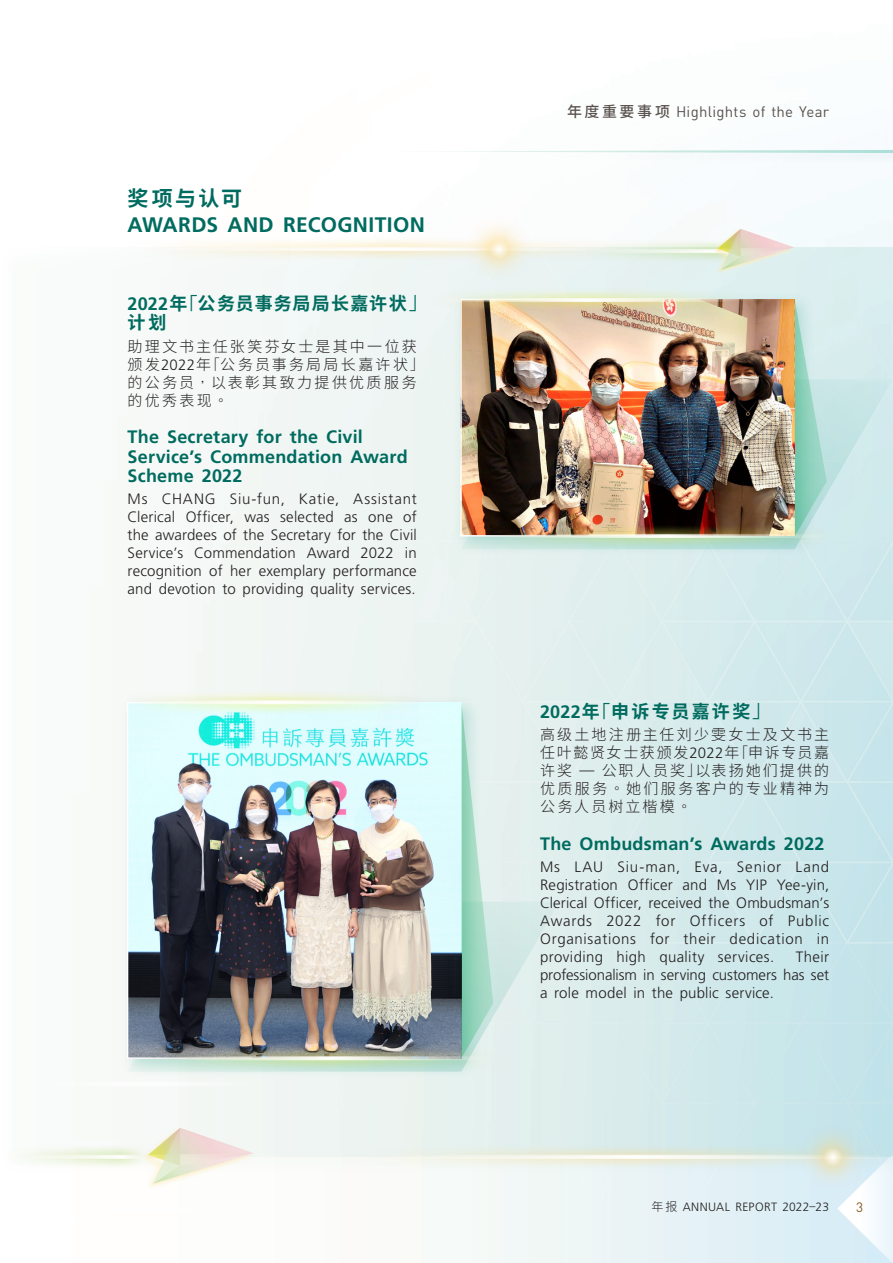
<style>
.page{position:relative;width:893px;height:1263px;background:#fff}
.page>*{position:absolute;margin:0;border:0;box-sizing:border-box;transform-origin:0 0}
.t1{font:700 21px "Frutiger LT Std";letter-spacing:.015em;color:#006b5f}
.t2{font:700 21px "Noto Sans CJ Ksc";letter-spacing:.12em;color:#006b5f}
.t3{font:700 18px/19.5px "Frutiger LT Std";letter-spacing:.01em;color:#006b5f}
.t4{font:700 18px/19.5px "Noto Sans CJ Ksc";letter-spacing:.065em;color:#006b5f}
.t5{font:700 18px "Noto Sans CJ Ksc";letter-spacing:.13em;color:#006b5f}
.t6{font:300 15px/18px "Frutiger LT Std";letter-spacing:.015em;color:#231f20;text-align:justify}
.t7{font:300 15px/18px "Noto Sans CJ Ksc";letter-spacing:.145em;color:#231f20}
.t8{font:15px "DIN Pro";letter-spacing:.015em;color:#5a524f}
.t9{font:13.5px "DIN Pro";color:#82591b}
.t10{font:300 12px "Frutiger LT Std";letter-spacing:.025em;color:#231f20}
.s1{font-family:"Frutiger LT Std"}
.s2{font-family:"M Hei HK"}
.s3{font-family:"Noto Sans CJ Ksc";font-weight:500}
.s4{font-family:"Noto Sans CJ Ksc"}
</style>
<div class="page">
<div style="left:833px;top:1129px;width:60px;height:134px;background:#fff;opacity:.15"></div>
<svg style="left:837px;top:1179px;width:56px;height:84px"></svg>
<div style="left:336px;top:146px;width:557px;height:20px;background:#fbfdfe"></div>
<svg style="left:474px;top:150px;width:419px;height:3px"></svg>
<div style="left:0;top:248px;width:893px;height:909px;background:linear-gradient(to right,#fffefa,#cbe6e8)"></div>
<svg style="left:127px;top:237px;width:504px;height:24px;fill:#faf8f2"></svg>
<hr style="left:128px;top:247px;width:523px;height:4px;background:#faf9f0">
<div style="left:585px;top:239px;width:165px;height:24px;background:linear-gradient(to bottom,#f9f8f2,#e0efea)"></div>
<hr style="left:588px;top:249px;width:156px;height:4px;background:#e9f2e7">
<div style="left:6px;top:1145px;width:146px;height:23px;background:#fafcfa"></div>
<div style="left:9px;top:1154px;width:137px;height:5px;background:#f7faf5"></div>
<svg style="left:369px;top:1145px;width:524px;height:23px;background:#e3ede6"></svg>
<svg style="left:370px;top:1154px;width:523px;height:5px;fill:#f2f4ec"></svg>
<div style="left:466px;top:216px;width:65px;height:66px;background:#fed77d;opacity:.75"></div>
<svg style="left:485px;top:235px;width:27px;height:28px"></svg>
<div style="left:799px;top:1124px;width:66px;height:65px;background:#fed77d;opacity:.75"></div>
<svg style="left:819px;top:1143px;width:27px;height:27px"></svg>
<svg style="left:816px;top:379px;width:77px;height:170px;background:#cce7e9"></svg>
<div style="left:452px;top:291px;width:364px;height:265px;background:#2aa08e;opacity:.25"></div>
<img style="left:463px;top:302px;width:329px;height:231px">
<div style="left:460px;top:299px;width:335px;height:237px;border:2px solid #fff"></div>
<svg style="left:482px;top:901px;width:78px;height:171px;background:#dcecea"></svg>
<div style="left:119px;top:694px;width:363px;height:385px;background:#2aa08e;opacity:.25"></div>
<img style="left:130px;top:705px;width:329px;height:351px">
<svg style="left:795px;top:300px;width:32px;height:224px;background:#aadbcf"></svg>
<svg style="left:433px;top:288px;width:307px;height:24px;background:#ded9c2"></svg>
<svg style="left:435px;top:298px;width:303px;height:4px"></svg>
<img style="left:497px;top:524px;width:337px;height:24px">
<svg style="left:499px;top:533px;width:332px;height:5px;background:#cdccb6"></svg>
<svg style="left:461px;top:702px;width:32px;height:344px;background:#b7dfd1"></svg>
<svg style="left:125px;top:690px;width:295px;height:24px"></svg>
<svg style="left:128px;top:700px;width:290px;height:5px"></svg>
<svg style="left:161px;top:1046px;width:337px;height:24px;background:#a7b7ac"></svg>
<svg style="left:163px;top:1056px;width:332px;height:5px;background:#d4dfd0"></svg>
<img style="left:631px;top:196px;width:169px;height:92px">
<img style="left:34px;top:1087px;width:225px;height:120px">
<div style="left:29px;top:1082px;width:235px;height:130px;border:4px solid #fff"></div>
<h1 class="t2" style="left:128px;top:187px;width:116px">奖项与认可</h1>
<h1 class="t1" style="left:128px;top:212px;width:299px">AWARDS AND RECOGNITION</h1>
<p class="t4" style="left:128px;top:294px;width:300px"><span class="s1">2022</span>年<span class="s2">「</span>公务员事务局局长嘉许状<span class="s2">」</span>计划</p>
<p class="t7" style="left:128px;top:337px;width:298px">助理文书主任张笑芬女士是其中一位获颁发<span class="s1">2022</span>年<span class="s2">「</span>公务员事务局局长嘉许状<span class="s2">」</span>的公务员<span class="s2">，</span>以表彰其致力提供优质服务的优秀表现<span class="s2">。</span></p>
<p class="t3" style="left:128px;top:427px;width:282px">The Secretary for the Civil<br>Service’s Commendation Award<br>Scheme 2022</p>
<p class="t6" style="left:128px;top:490px;width:291px">Ms CHANG Siu-fun, Katie, Assistant Clerical Officer, was selected as one of the awardees of the Secretary for the Civil Service’s Commendation Award 2022 in recognition of her exemplary performance and devotion to providing quality services.</p>
<p class="t8" style="left:567px;top:101px;width:263px"><span class="s3">年度重要事项</span> Highlights of the Year</p>
<p class="t5" style="left:540px;top:701px;width:231px"><span class="s1">2022</span>年<span class="s2">「</span>申诉专员嘉许奖<span class="s2">」</span></p>
<p class="t7" style="left:540px;top:726px;width:291px;text-align:justify">高级土地注册主任刘少雯女士及文书主任叶懿贤女士获颁发<span class="s1">2022</span>年<span class="s2">「</span>申诉专员嘉许奖 <span class="s1">—</span> 公职人员奖<span class="s2">」</span>以表扬她们提供的优质服务<span class="s2">。</span>她们服务客户的专业精神为公务人员树立楷模<span class="s2">。</span></p>
<p class="t3" style="left:540px;top:834px;width:286px">The Ombudsman’s Awards 2022</p>
<p class="t6" style="left:540px;top:858px;width:291px">Ms LAU Siu-man, Eva, Senior Land Registration Officer and Ms YIP Yee-yin, Clerical Officer, received the Ombudsman’s Awards 2022 for Officers of Public Organisations for their dedication in providing high quality services.</p>
<p class="t6" style="left:540px;top:948px;width:291px;text-indent:256px">Their professionalism in serving customers has set a role model in the public service.</p>
<p class="t10" style="left:652px;top:1200px;width:179px"><span class="s4">年报</span> ANNUAL REPORT 2022–23</p>
<p class="t9" style="left:856px;top:1198px;width:9px">3</p>
</div>
